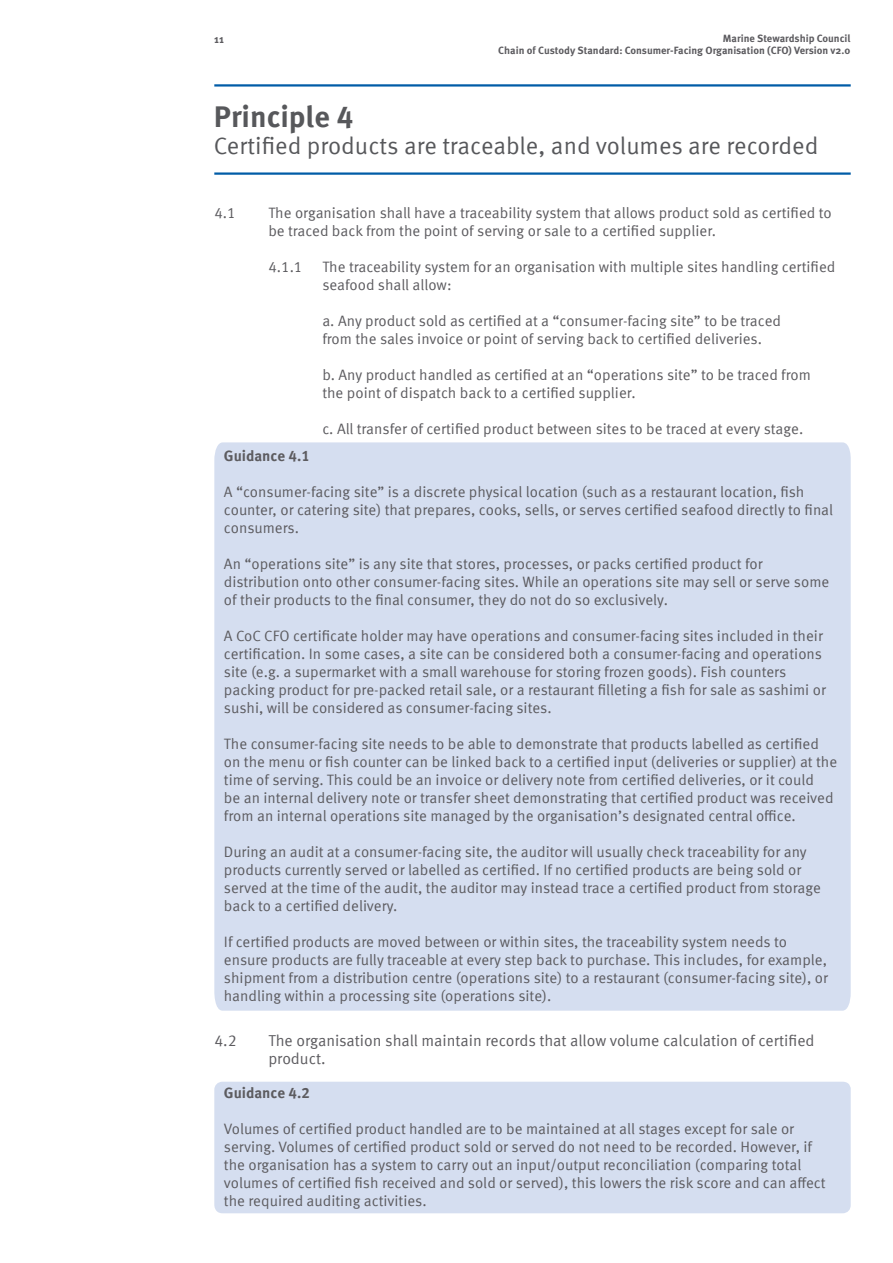
<style>
.page{position:relative;width:893px;height:1263px;background:#fff}
.page>*{position:absolute;margin:0;border:0;box-sizing:border-box;transform-origin:0 0}
.t1{font:700 30px "Meta Offc Pro";color:#57585b}
.t2{font:24px "Meta Offc Pro Norm";color:#57585b}
.t3{font:15.75px/18px "Meta Offc Pro Norm";color:#5c5b5f}
.t4{font:15px/18px "Meta Offc Pro Norm";color:#5c5b5f}
.t5{font:700 15px "Meta Offc Pro";color:#5c5b5f}
.t6{font:700 11.25px "Meta Pro";color:#5c5b5f}
.t7{font:700 10.5px/12px "Meta Pro";color:#5c5b5f;text-align:right}
</style>
<div class="page">
<hr style="left:214px;top:172px;width:637px;height:3px;background:#005ca7">
<hr style="left:214px;top:84px;width:637px;height:3px;background:#005ca7">
<div style="left:214px;top:442px;width:637px;height:569px;background:#d5def0"></div>
<div style="left:214px;top:1082px;width:637px;height:131px;background:#d5def0"></div>
<p class="t6" style="left:214px;top:31px;width:11px">11</p>
<p class="t7" style="left:498px;top:33px;width:354px">Marine Stewardship Council<br>Chain of Custody Standard: Consumer-Facing Organisation (CFO) Version v2.0</p>
<h1 class="t1" style="left:214px;top:93px;width:141px">Principle 4</h1>
<h2 class="t2" style="left:214px;top:127px;width:606px">Certified products are traceable, and volumes are recorded</h2>
<p class="t4" style="left:214px;top:202px;width:23px">4.1</p>
<p class="t4" style="left:268px;top:202px;width:565px">The organisation shall have a traceability system that allows product sold as certified to be traced back from the point of serving or sale to a certified supplier.</p>
<p class="t4" style="left:268px;top:256px;width:36px">4.1.1</p>
<p class="t4" style="left:322px;top:256px;width:515px">The traceability system for an organisation with multiple sites handling certified seafood shall allow:</p>
<p class="t4" style="left:322px;top:310px;width:460px">a. Any product sold as certified at a “consumer-facing site” to be traced from the sales invoice or point of serving back to certified deliveries.</p>
<p class="t4" style="left:322px;top:364px;width:490px">b. Any product handled as certified at an “operations site” to be traced from the point of dispatch back to a certified supplier.</p>
<p class="t4" style="left:322px;top:418px;width:482px">c. All transfer of certified product between sites to be traced at every stage.</p>
<p class="t5" style="left:224px;top:444px;width:87px">Guidance 4.1</p>
<p class="t4" style="left:224px;top:482px;width:611px">A “consumer-facing site” is a discrete physical location (such as a restaurant location, fish counter, or catering site) that prepares, cooks, sells, or serves certified seafood directly to final consumers.</p>
<p class="t4" style="left:224px;top:554px;width:607px">An “operations site” is any site that stores, processes, or packs certified product for distribution onto other consumer-facing sites. While an operations site may sell or serve some of their products to the final consumer, they do not do so exclusively.</p>
<p class="t4" style="left:224px;top:626px;width:603px">A CoC CFO certificate holder may have operations and consumer-facing sites included in their certification. In some cases, a site can be considered both a consumer-facing and operations site (e.g. a supermarket with a small warehouse for storing frozen goods). Fish counters packing product for pre-packed retail sale, or a restaurant filleting a fish for sale as sashimi or sushi, will be considered as consumer-facing sites.</p>
<p class="t4" style="left:224px;top:734px;width:615px">The consumer-facing site needs to be able to demonstrate that products labelled as certified on the menu or fish counter can be linked back to a certified input (deliveries or supplier) at the time of serving. This could be an invoice or delivery note from certified deliveries, or it could<br>be an internal delivery note or transfer sheet demonstrating that certified product was received from an internal operations site managed by the organisation’s designated central office.</p>
<p class="t4" style="left:224px;top:842px;width:598px">During an audit at a consumer-facing site, the auditor will usually check traceability for any products currently served or labelled as certified. If no certified products are being sold or served at the time of the audit, the auditor may instead trace a certified product from storage back to a certified delivery.</p>
<p class="t4" style="left:224px;top:932px;width:606px">If certified products are moved between or within sites, the traceability system needs to ensure products are fully traceable at every step back to purchase. This includes, for example, shipment from a distribution centre (operations site) to a restaurant (consumer-facing site), or handling within a processing site (operations site).</p>
<p class="t3" style="left:214px;top:1030px;width:24px">4.2</p>
<p class="t3" style="left:268px;top:1030px;width:548px">The organisation shall maintain records that allow volume calculation of certified product.</p>
<p class="t5" style="left:224px;top:1081px;width:87px">Guidance 4.2</p>
<p class="t4" style="left:224px;top:1119px;width:603px">Volumes of certified product handled are to be maintained at all stages except for sale or serving. Volumes of certified product sold or served do not need to be recorded. However, if the organisation has a system to carry out an input/output reconciliation (comparing total volumes of certified fish received and sold or served), this lowers the risk score and can affect the required auditing activities.</p>
</div>
